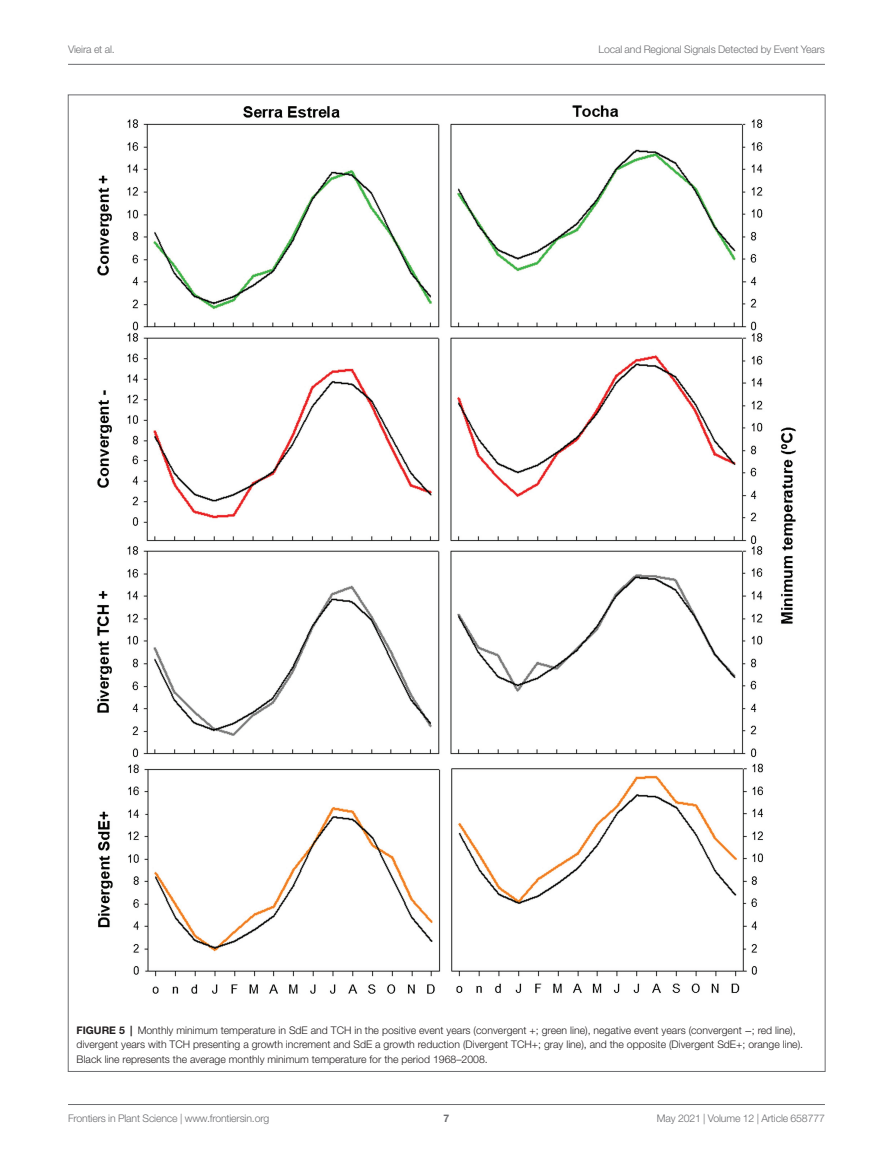
<style>
.page{position:relative;width:893px;height:1170px;background:#fff}
.page>*{position:absolute;margin:0;border:0;box-sizing:border-box;transform-origin:0 0}
.FIG_LEG{font:300 10.5px/14.2px "Helvetica Neue LT Std";color:#231f20}
.t1{font:300 10.5px "Helvetica Neue LT Std";letter-spacing:-.015em;color:#6c6d70}
.t2{font:700 10.5px "Helvetica Neue LT Std";color:#6c6d70}
.s1{font-weight:700}
.s2{font-family:"STIX General";font-weight:400}
</style>
<div class="page">
<hr style="left:68px;top:64px;width:757px;height:1px;background:#6c6d70">
<hr style="left:68px;top:1104px;width:757px;height:1px;background:#6c6d70">
<img style="left:97px;top:105px;width:699px;height:889px">
<p class="t1" style="left:68px;top:42px;width:48px">Vieira et al.</p>
<p class="t1" style="left:599px;top:42px;width:228px">Local and Regional Signals Detected by Event Years</p>
<p class="FIG_LEG" style="left:77px;top:1022px;width:728px"><span class="s1">FIGURE 5 |</span> Monthly minimum temperature in SdE and TCH in the positive event years (convergent +; green line), negative event years (convergent <span class="s2">−</span>; red line), divergent years with TCH presenting a growth increment and SdE a growth reduction (Divergent TCH+; gray line), and the opposite (Divergent SdE+; orange line).<br>Black line represents the average monthly minimum temperature for the period 1968–2008.</p>
<p class="t1" style="left:68px;top:1111px;width:203px">Frontiers in Plant Science | www.frontiersin.org</p>
<p class="t2" style="left:444px;top:1111px;width:7px">7</p>
<p class="t1" style="left:657px;top:1111px;width:169px">May 2021 | Volume 12 | Article 658777</p>
</div>
